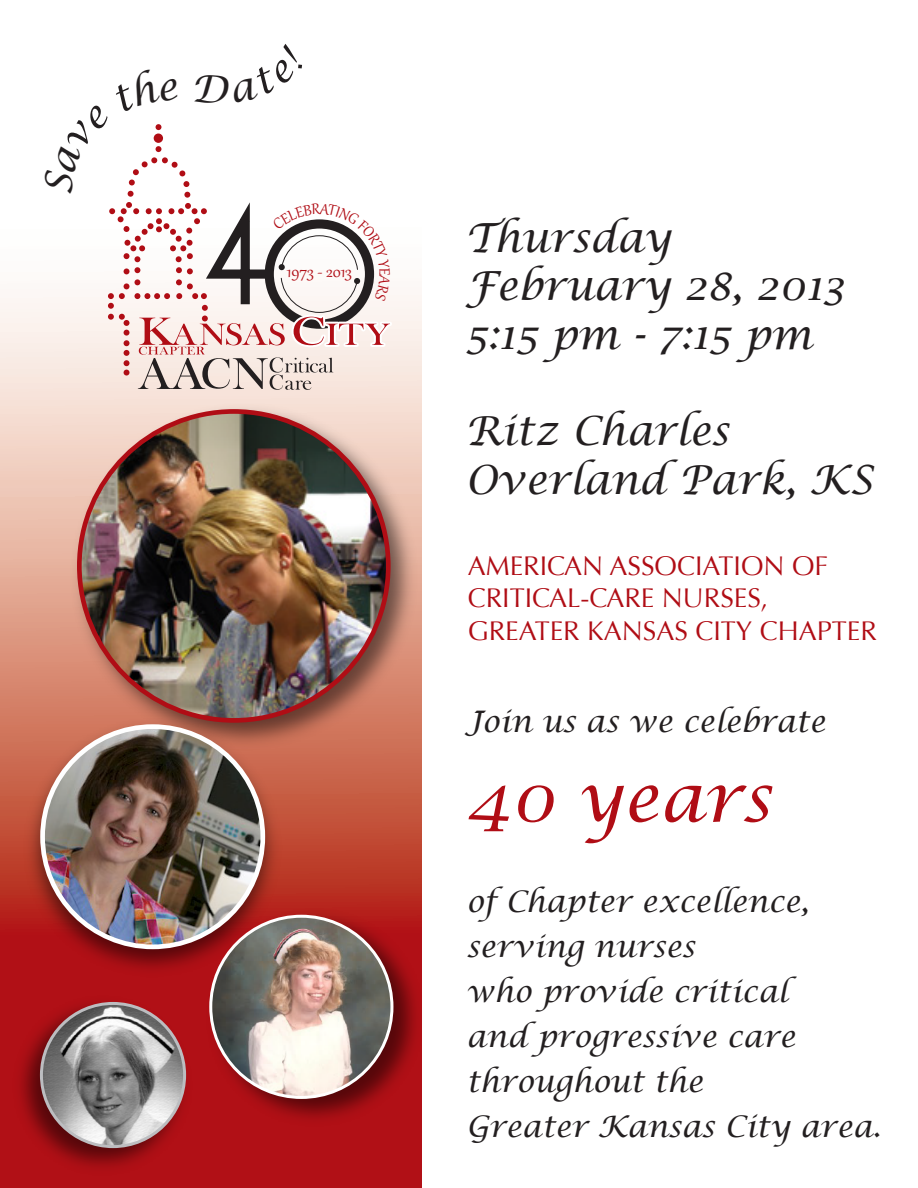
<style>
.page{position:relative;width:918px;height:1188px;background:#fff}
.page>*{position:absolute;margin:0;border:0;box-sizing:border-box;transform-origin:0 0}
.t1{font:italic 66.9px "Lucida Calligraphy";color:#b00d15}
.t2{font:italic 40.2px/48.3px "Lucida Calligraphy";color:#231f20}
.t3{font:italic 29.7px/45px "Lucida Calligraphy";color:#231f20}
.t4{font:27px/32.4px "Optima";color:#b00d15}
.t5{font:20.25px "Gabriola";color:#b00d15}
</style>
<div class="page">
<svg style="left:0;top:295px;width:422px;height:893px;background:#de9e8e"></svg>
<img style="left:0;top:986px;width:272px;height:202px">
<img style="left:41px;top:1003px;width:144px;height:144px;border-radius:72px">
<div style="left:40px;top:1002px;width:146px;height:146px;border:3px solid #bcbdc0;border-radius:50%"></div>
<img style="left:198px;top:902px;width:224px;height:278px">
<img style="left:211px;top:916px;width:180px;height:181px">
<img style="left:64px;top:396px;width:358px;height:360px">
<img style="left:79px;top:411px;width:309px;height:309px;border-radius:154px">
<img style="left:0;top:711px;width:351px;height:271px">
<img style="left:43px;top:727px;width:220px;height:220px;border-radius:110px">
<div style="left:40px;top:724px;width:225px;height:225px;border:5px solid #fff;border-radius:50%"></div>
<svg style="left:43px;top:124px;width:351px;height:266px"></svg>
<p class="t5" style="left:287px;top:258px;width:67px">1973 - 2013</p>
<h2 class="t2" style="left:466px;top:215px;width:380px">Thursday<br>February 28, 2013<br>5:15 pm - 7:15 pm</h2>
<h2 class="t2" style="left:466px;top:408px;width:409px">Ritz Charles<br>Overland Park, KS</h2>
<p class="t4" style="left:468px;top:550px;width:411px">AMERICAN ASSOCIATION OF<br>CRITICAL-CARE NURSES,<br>GREATER KANSAS CITY CHAPTER</p>
<p class="t3" style="left:466px;top:700px;width:361px">Join us as we celebrate</p>
<h1 class="t1" style="left:466px;top:758px;width:307px">40 years</h1>
<p class="t3" style="left:466px;top:880px;width:416px">of Chapter excellence, serving nurses<br>who provide critical<br>and progressive care throughout the<br>Greater Kansas City area.</p>
</div>
